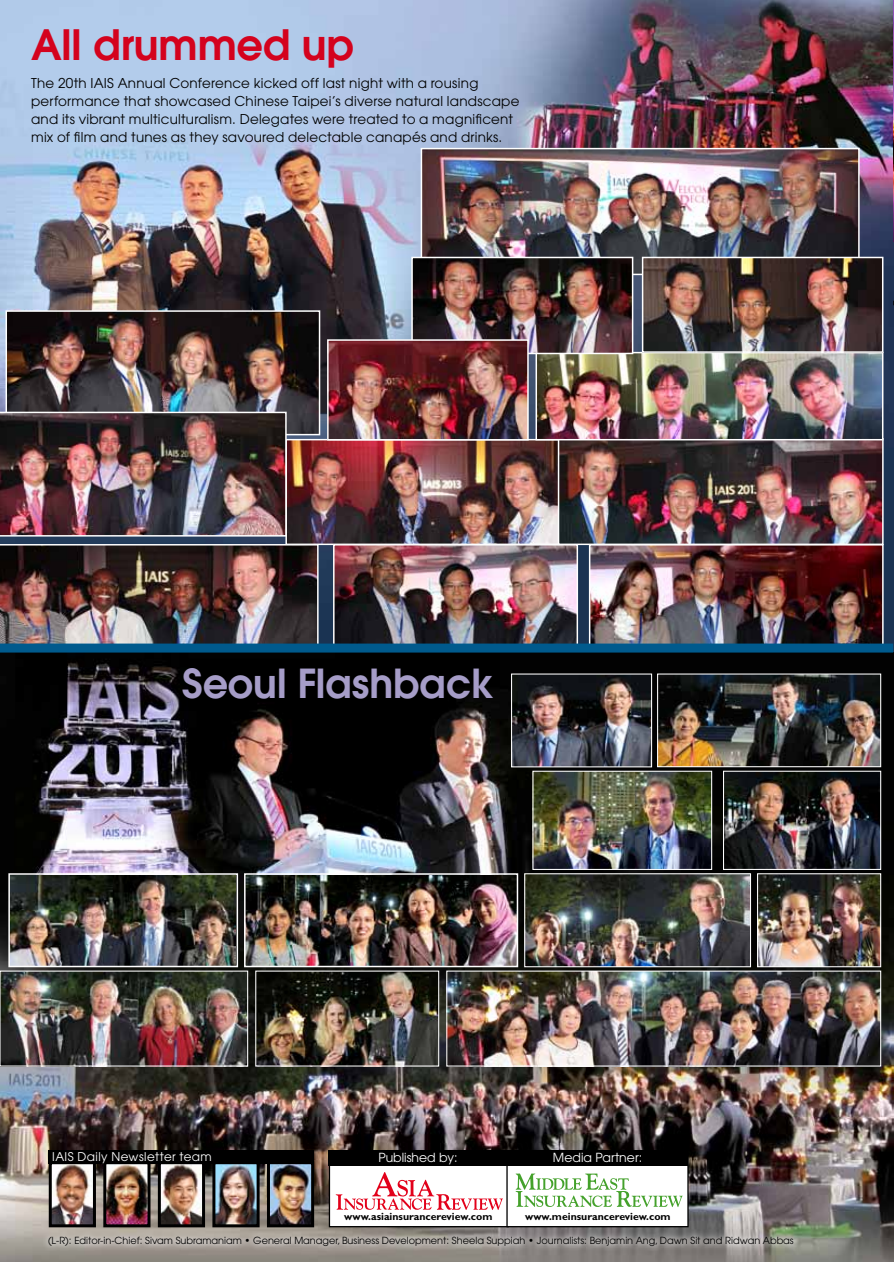
<style>
.page{position:relative;width:894px;height:1262px;background:#fff}
.page>*{position:absolute;margin:0;border:0;box-sizing:border-box;transform-origin:0 0}
.t1{font:600 41.55px "Avant Garde";color:#d4021d}
.t2{font:600 39.75px "Avant Garde";color:#a69dc8}
.t3{font:13.5px/18px "Avant Garde";letter-spacing:.015em;color:#000}
.t4{font:12.45px "Avant Garde";color:#fff}
.t5{font:12px "Avant Garde";letter-spacing:.03em;color:#fff}
.t6{font:700 10.5px "Gill Sans";color:#000}
.t7{font:9.75px "Avant Garde";color:#000}
</style>
<div class="page">
<img style="left:0;top:0;width:893px;height:643px">
<img style="left:288px;top:442px;width:270px;height:100px">
<div style="left:285px;top:439px;width:284px;height:106px;border:2px solid #fff"></div>
<img style="left:0;top:652px;width:893px;height:610px">
<div style="left:40px;top:1227px;width:759px;height:24px;background:#fff;opacity:.75"></div>
<div style="left:329px;top:1152px;width:179px;height:74px;background:#fff"></div>
<div style="left:329px;top:1152px;width:180px;height:75px;border:1px solid #000"></div>
<div style="left:507px;top:1152px;width:181px;height:74px;background:#fff"></div>
<div style="left:506px;top:1152px;width:182px;height:75px;border:1px solid #000"></div>
<div style="left:507px;top:1150px;width:181px;height:16px;background:#000"></div>
<div style="left:329px;top:1150px;width:178px;height:16px;background:#000"></div>
<svg style="left:515px;top:1173px;width:167px;height:34px"></svg>
<svg style="left:336px;top:1172px;width:167px;height:38px"></svg>
<img style="left:53px;top:1165px;width:39px;height:58px">
<div style="left:49px;top:1161px;width:47px;height:66px;border:3px solid #000"></div>
<img style="left:271px;top:1165px;width:39px;height:58px">
<div style="left:267px;top:1161px;width:47px;height:66px;border:3px solid #000"></div>
<img style="left:162px;top:1165px;width:39px;height:58px">
<div style="left:158px;top:1161px;width:47px;height:66px;border:3px solid #000"></div>
<img style="left:216px;top:1165px;width:40px;height:58px">
<div style="left:212px;top:1161px;width:48px;height:66px;border:3px solid #000"></div>
<img style="left:107px;top:1165px;width:39px;height:58px">
<div style="left:103px;top:1161px;width:47px;height:66px;border:3px solid #000"></div>
<div style="left:49px;top:1150px;width:265px;height:14px;background:#000"></div>
<img style="left:893px;top:0;width:1px;height:241px">
<img style="left:2px;top:972px;width:244px;height:92px">
<img style="left:257px;top:972px;width:180px;height:92px">
<img style="left:448px;top:972px;width:431px;height:92px">
<div style="left:446px;top:970px;width:435px;height:96px;border:1px solid #fff"></div>
<img style="left:659px;top:675px;width:220px;height:90px">
<div style="left:657px;top:673px;width:224px;height:94px;border:1px solid #fff"></div>
<img style="left:513px;top:675px;width:137px;height:90px">
<div style="left:511px;top:673px;width:141px;height:94px;border:1px solid #fff"></div>
<img style="left:725px;top:773px;width:154px;height:95px">
<div style="left:723px;top:771px;width:158px;height:99px;border:1px solid #fff"></div>
<img style="left:534px;top:773px;width:176px;height:95px">
<div style="left:532px;top:771px;width:180px;height:99px;border:1px solid #fff"></div>
<img style="left:11px;top:876px;width:224px;height:88px">
<div style="left:8px;top:873px;width:230px;height:94px;border:2px solid #fff"></div>
<img style="left:247px;top:876px;width:268px;height:88px">
<div style="left:244px;top:873px;width:274px;height:94px;border:2px solid #fff"></div>
<img style="left:526px;top:875px;width:223px;height:90px">
<div style="left:524px;top:873px;width:227px;height:94px;border:1px solid #fff"></div>
<img style="left:759px;top:875px;width:120px;height:90px">
<div style="left:757px;top:873px;width:124px;height:94px;border:1px solid #fff"></div>
<img style="left:9px;top:313px;width:308px;height:119px">
<div style="left:6px;top:310px;width:314px;height:125px;border:2px solid #fff"></div>
<img style="left:592px;top:547px;width:288px;height:96px">
<div style="left:589px;top:544px;width:294px;height:105px;border:2px solid #fff"></div>
<img style="left:561px;top:441px;width:319px;height:101px">
<div style="left:558px;top:438px;width:325px;height:107px;border:2px solid #fff"></div>
<img style="left:538px;top:355px;width:342px;height:82px">
<div style="left:535px;top:352px;width:348px;height:88px;border:2px solid #fff"></div>
<img style="left:336px;top:547px;width:239px;height:96px">
<div style="left:333px;top:544px;width:245px;height:103px;border:2px solid #fff"></div>
<img style="left:424px;top:151px;width:432px;height:121px">
<div style="left:421px;top:148px;width:438px;height:127px;border:2px solid #fff"></div>
<img style="left:414px;top:260px;width:216px;height:91px">
<div style="left:411px;top:257px;width:222px;height:97px;border:2px solid #fff"></div>
<img style="left:645px;top:260px;width:235px;height:90px">
<div style="left:642px;top:257px;width:241px;height:96px;border:2px solid #fff"></div>
<img style="left:0;top:412px;width:287px;height:124px">
<img style="left:0;top:544px;width:318px;height:99px">
<div style="left:0;top:643px;width:893px;height:9px;background:#005a8d"></div>
<img style="left:330px;top:342px;width:196px;height:95px">
<div style="left:327px;top:339px;width:202px;height:101px;border:2px solid #fff"></div>
<h1 class="t1" style="left:31px;top:17px;width:325px">All drummed up</h1>
<p class="t3" style="left:31px;top:74px;width:490px">The 20th IAIS Annual Conference kicked off last night with a rousing performance that showcased Chinese Taipei’s diverse natural landscape and its vibrant multiculturalism. Delegates were treated to a magnificent mix of film and tunes as they savoured delectable canapés and drinks.</p>
<h2 class="t2" style="left:182px;top:657px;width:313px">Seoul Flashback</h2>
<p class="t5" style="left:52px;top:1149px;width:161px">IAIS Daily Newsletter team</p>
<p class="t4" style="left:378px;top:1150px;width:81px">Published by:</p>
<p class="t6" style="left:344px;top:1210px;width:150px">www.asiainsurancereview.com</p>
<p class="t4" style="left:553px;top:1150px;width:91px">Media Partner:</p>
<p class="t6" style="left:525px;top:1210px;width:147px">www.meinsurancereview.com</p>
<p class="t7" style="left:48px;top:1234px;width:747px">(L-R): Editor-in-Chief: Sivam Subramaniam • General Manager, Business Development: Sheela Suppiah • Journalists: Benjamin Ang, Dawn Sit and Ridwan Abbas</p>
</div>
